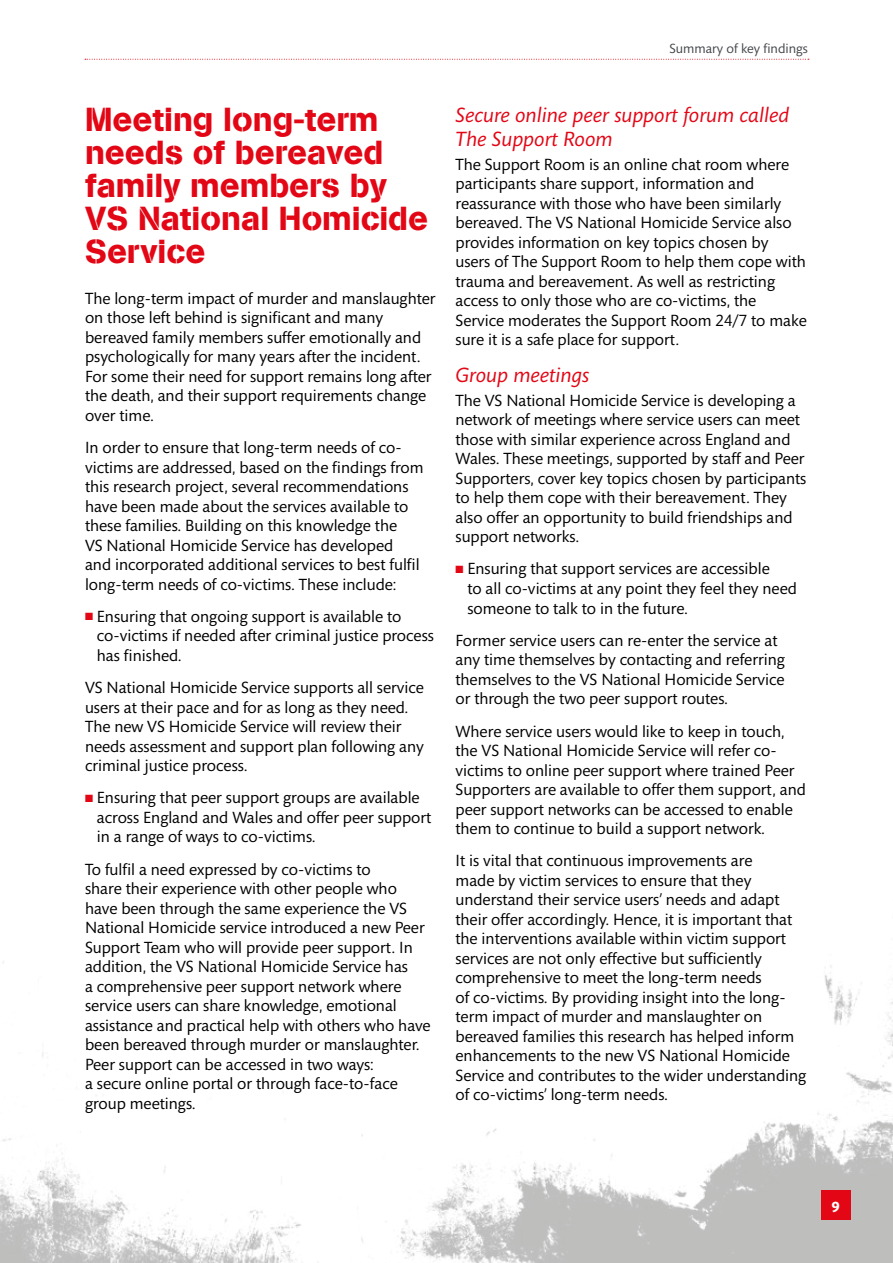
<style>
.page{position:relative;width:893px;height:1263px;background:#fff}
.page>*{position:absolute;margin:0;border:0;box-sizing:border-box;transform-origin:0 0}
.t1{font:33px/33px "AG Book Pro Stencil";color:#e30615}
.t2{font:italic 21px/24px "Mundo Sans";color:#e30615}
.t3{font:16.5px/19.5px "Mundo Sans";color:#000}
.t4{font:700 15px "Mundo Sans";color:#fff}
.t5{font:13.5px "Mundo Sans";color:#44464a}
.s1{color:#e30615}
</style>
<div class="page">
<img style="left:0;top:962px;width:893px;height:301px">
<svg style="left:85px;top:59px;width:724px;height:1px"></svg>
<div style="left:821px;top:1190px;width:29px;height:30px;background:#e30615"></div>
<p class="t5" style="left:669px;top:41px;width:140px">Summary of key findings</p>
<h1 class="t1" style="left:85px;top:103px;width:345px">Meeting long-term needs of bereaved family members by<br>VS National Homicide<br>Service</h1>
<p class="t3" style="left:85px;top:289px;width:352px">The long-term impact of murder and manslaughter on those left behind is significant and many bereaved family members suffer emotionally and psychologically for many years after the incident.<br>For some their need for support remains long after the death, and their support requirements change over time.</p>
<p class="t3" style="left:85px;top:438px;width:340px">In order to ensure that long-term needs of co&shy;victims are addressed, based on the findings from this research project, several recommendations have been made about the services available to these families. Building on this knowledge the<br>VS National Homicide Service has developed<br>and incorporated additional services to best fulfil long-term needs of co-victims. These include:</p>
<p class="t3" style="left:97px;top:607px;width:339px;text-indent:-12px"><span class="s1">■</span> Ensuring that ongoing support is available to co-victims if needed after criminal justice process has finished.</p>
<p class="t3" style="left:85px;top:678px;width:340px">VS National Homicide Service supports all service users at their pace and for as long as they need.<br>The new VS Homicide Service will review their needs assessment and support plan following any criminal justice process.</p>
<p class="t3" style="left:97px;top:789px;width:336px;text-indent:-12px"><span class="s1">■</span> Ensuring that peer support groups are available across England and Wales and offer peer support in a range of ways to co-victims.</p>
<p class="t3" style="left:85px;top:860px;width:347px">To fulfil a need expressed by co-victims to<br>share their experience with other people who have been through the same experience the VS National Homicide service introduced a new Peer Support Team who will provide peer support. In addition, the VS National Homicide Service has<br>a comprehensive peer support network where service users can share knowledge, emotional assistance and practical help with others who have been bereaved through murder or manslaughter.<br>Peer support can be accessed in two ways:<br>a secure online portal or through face-to-face group meetings.</p>
<p class="t2" style="left:455px;top:103px;width:335px">Secure online peer support forum called<br>The Support Room</p>
<p class="t3" style="left:455px;top:155px;width:353px">The Support Room is an online chat room where participants share support, information and reassurance with those who have been similarly bereaved. The VS National Homicide Service also provides information on key topics chosen by users of The Support Room to help them cope with trauma and bereavement. As well as restricting access to only those who are co-victims, the Service moderates the Support Room 24/7 to make sure it is a safe place for support.</p>
<p class="t2" style="left:455px;top:363px;width:135px">Group meetings</p>
<p class="t3" style="left:455px;top:391px;width:352px">The VS National Homicide Service is developing a network of meetings where service users can meet those with similar experience across England and Wales. These meetings, supported by staff and Peer Supporters, cover key topics chosen by participants to help them cope with their bereavement. They also offer an opportunity to build friendships and support networks.</p>
<p class="t3" style="left:467px;top:560px;width:331px;text-indent:-12px"><span class="s1">■</span> Ensuring that support services are accessible<br>to all co-victims at any point they feel they need someone to talk to in the future.</p>
<p class="t3" style="left:455px;top:631px;width:331px">Former service users can re-enter the service at any time themselves by contacting and referring themselves to the VS National Homicide Service or through the two peer support routes.</p>
<p class="t3" style="left:455px;top:722px;width:352px">Where service users would like to keep in touch, the VS National Homicide Service will refer co&shy;victims to online peer support where trained Peer Supporters are available to offer them support, and peer support networks can be accessed to enable them to continue to build a support network.</p>
<p class="t3" style="left:455px;top:851px;width:352px">It is vital that continuous improvements are<br>made by victim services to ensure that they understand their service users’ needs and adapt their offer accordingly. Hence, it is important that the interventions available within victim support services are not only effective but sufficiently comprehensive to meet the long-term needs<br>of co-victims. By providing insight into the long&shy;term impact of murder and manslaughter on bereaved families this research has helped inform enhancements to the new VS National Homicide Service and contributes to the wider understanding of co-victims’ long-term needs.</p>
<p class="t4" style="left:831px;top:1199px;width:10px">9</p>
</div>
